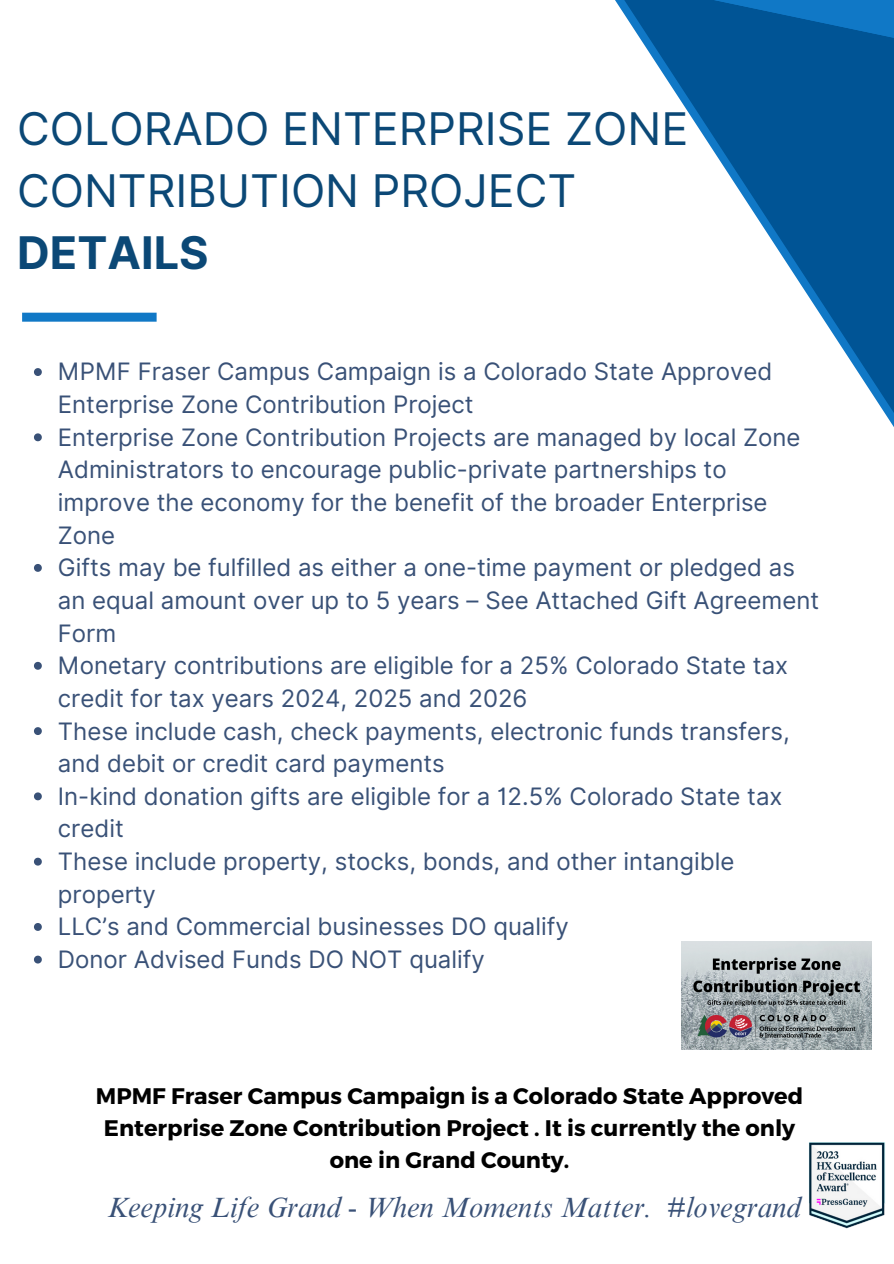
<style>
.page{position:relative;width:894px;height:1264px;background:#fff}
.page>*{position:absolute;margin:0;border:0;box-sizing:border-box;transform-origin:0 0}
.t1{font:45px/61.8px "Inter";color:#0b4876}
.t2{font:italic 28.5px "Times NRMT Pro";color:#395177}
.t3{font:24px/32.7px "Inter";color:#395177}
.t4{font:700 22.5px/31.5px "Montserrat";color:#000;text-align:center}
.s1{font-weight:700}
</style>
<div class="page">
<div style="left:22px;top:313px;width:134px;height:9px;background:#1078c6"></div>
<svg style="left:615px;top:0;width:278px;height:426px"></svg>
<img style="left:681px;top:941px;width:189px;height:108px">
<img style="left:809px;top:1142px;width:76px;height:86px">
<svg style="left:34px;top:368px;width:8px;height:8px"></svg>
<svg style="left:34px;top:433px;width:8px;height:8px"></svg>
<svg style="left:34px;top:564px;width:8px;height:8px"></svg>
<svg style="left:34px;top:662px;width:8px;height:7px"></svg>
<svg style="left:34px;top:727px;width:8px;height:8px"></svg>
<svg style="left:34px;top:792px;width:8px;height:8px"></svg>
<svg style="left:34px;top:857px;width:8px;height:8px"></svg>
<svg style="left:34px;top:923px;width:8px;height:7px"></svg>
<svg style="left:34px;top:955px;width:8px;height:8px"></svg>
<p class="t1" style="left:17px;top:98px;width:672px">COLORADO ENTERPRISE ZONE<br>CONTRIBUTION PROJECT<br><span class="s1">DETAILS</span></p>
<p class="t3" style="left:58px;top:355px;width:715px">MPMF Fraser Campus Campaign is a Colorado State Approved<br>Enterprise Zone Contribution Project</p>
<p class="t3" style="left:58px;top:420px;width:744px">Enterprise Zone Contribution Projects are managed by local Zone Administrators to encourage public-private partnerships to improve the economy for the benefit of the broader Enterprise Zone</p>
<p class="t3" style="left:58px;top:551px;width:762px">Gifts may be fulfilled as either a one-time payment or pledged as an equal amount over up to 5 years – See Attached Gift Agreement<br>Form</p>
<p class="t3" style="left:58px;top:649px;width:731px">Monetary contributions are eligible for a 25% Colorado State tax credit for tax years 2024, 2025 and 2026</p>
<p class="t3" style="left:58px;top:714px;width:733px">These include cash, check payments, electronic funds transfers, and debit or credit card payments</p>
<p class="t3" style="left:58px;top:779px;width:725px">In-kind donation gifts are eligible for a 12.5% Colorado State tax credit</p>
<p class="t3" style="left:58px;top:845px;width:678px">These include property, stocks, bonds, and other intangible property</p>
<p class="t3" style="left:58px;top:910px;width:512px">LLC’s and Commercial businesses DO qualify</p>
<p class="t3" style="left:58px;top:942px;width:428px">Donor Advised Funds DO NOT qualify</p>
<h3 class="t4" style="left:96px;top:1079px;width:708px">MPMF Fraser Campus Campaign is a Colorado State Approved<br>Enterprise Zone Contribution Project . It is currently the only one in Grand County.</h3>
<h1 class="t2" style="left:107px;top:1196px;width:694px">Keeping Life Grand - When Moments Matter. #lovegrand</h1>
</div>
